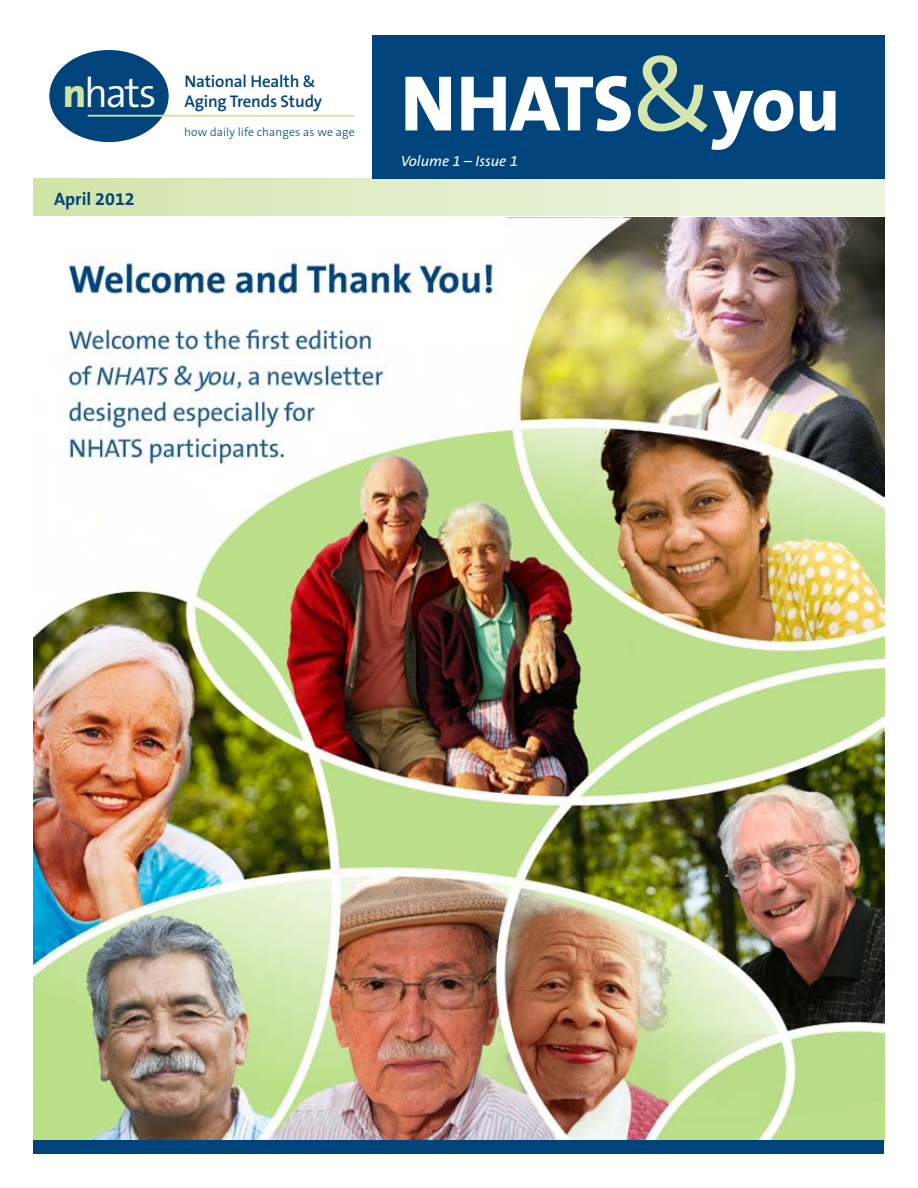
<style>
.page{position:relative;width:918px;height:1188px;background:#fff}
.page>*{position:absolute;margin:0;border:0;box-sizing:border-box;transform-origin:0 0}
.t1{font:800 79.5px "The Sans B8";letter-spacing:-.01em;color:#fff}
.t2{font:300 41.55px "The Sans B4";color:#fff}
.t3{font:700 18px "The Sans B7";color:#00447b}
.t4{font:600 16.95px/19.5px "The Sans B6";letter-spacing:-.01em;color:#00447b}
.t5{font:italic 15px "The Sans B5 Plain";color:#fff}
.t6{font:300 11.85px "The Sans B3";letter-spacing:.01em;color:#00447b}
.s1{font-family:"The Sans B8";font-weight:800;color:#cfe3a6}
.s2{font-size:15.9px}
.s3{font-family:"The Sans B5 Plain";font-weight:400;font-size:102px;color:#d4e6ae}
</style>
<div class="page">
<img style="left:34px;top:218px;width:850px;height:923px">
<div style="left:34px;top:179px;width:850px;height:37px;background:linear-gradient(to right,#d3e5ad,#f0f6e5)"></div>
<div style="left:372px;top:35px;width:512px;height:144px;background:#00447b"></div>
<div style="left:34px;top:1141px;width:850px;height:13px;background:#00447b"></div>
<div style="left:49px;top:50px;width:120px;height:92px;background:#00447b;border-radius:50%"></div>
<hr style="left:88px;top:115px;width:266px;height:2px;background:#cfe3a6">
<p class="t2" style="left:63px;top:70px;width:95px"><span class="s1">n</span>hats</p>
<p class="t4" style="left:185px;top:72px;width:139px">National Health <span class="s2">&amp;<br></span>Aging Trends Study</p>
<p class="t6" style="left:184px;top:125px;width:172px">how daily life changes as we age</p>
<p class="t3" style="left:54px;top:189px;width:82px">April 2012</p>
<h1 class="t1" style="left:401px;top:61px;width:441px">NHATS<span class="s3">&amp;</span>you</h1>
<p class="t5" style="left:401px;top:153px;width:119px">Volume 1 – Issue 1</p>
</div>
